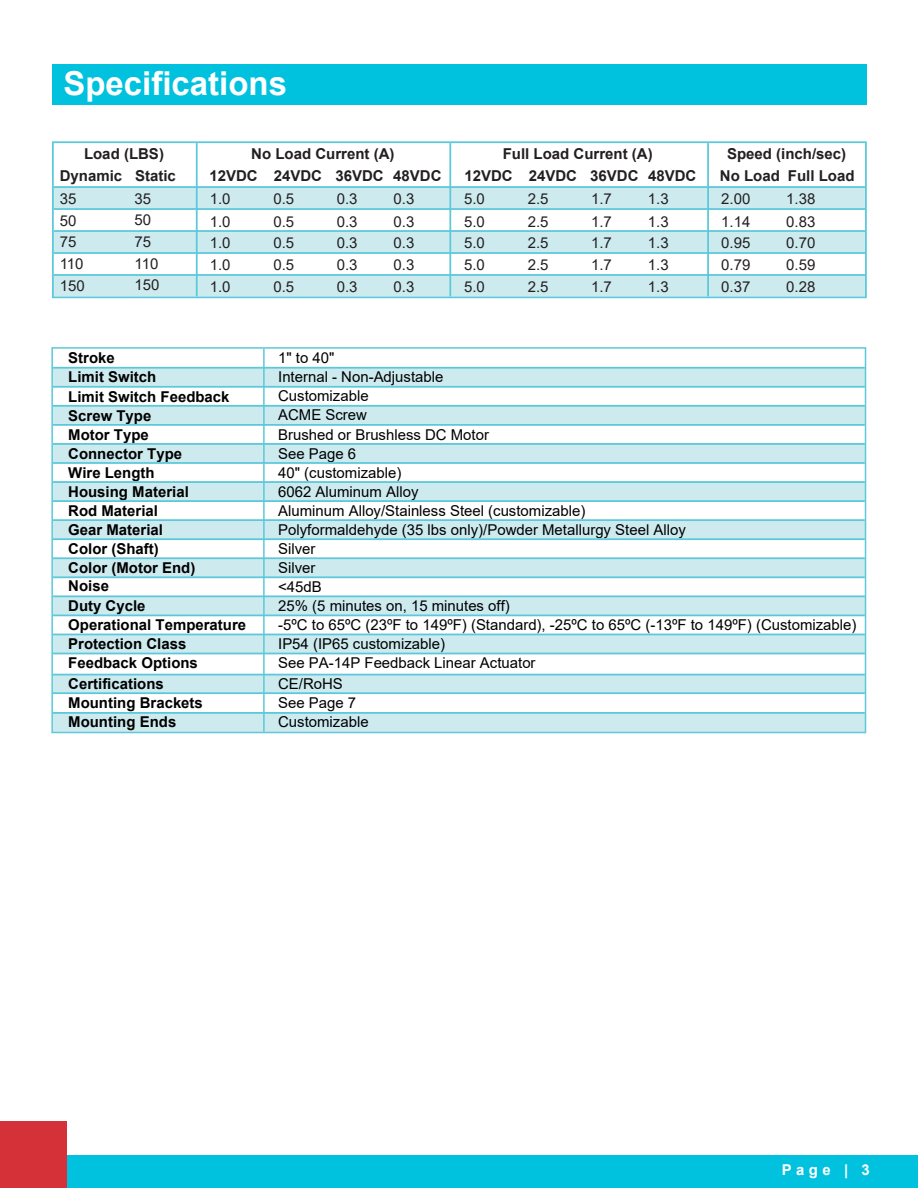
<style>
.page{position:relative;width:918px;height:1188px;background:#fff}
.page>*{position:absolute;margin:0;border:0;box-sizing:border-box;transform-origin:0 0}
.t1{font:700 33px "Arial";color:#fff}
.t2{font:15px/19px "Arial";color:#000}
.t3{font:700 15px/18.9px "Arial";color:#000}
.t4{font:15px/21.9px "Arial";color:#231f20}
.t5{font:700 15px "Arial";color:#231f20}
.t6{font:700 15px "Arial";color:#fff}
</style>
<div class="page">
<div style="left:52px;top:64px;width:814px;height:41px;background:#00c2df"></div>
<div style="left:0;top:1155px;width:918px;height:33px;background:#00c2df"></div>
<div style="left:0;top:1121px;width:67px;height:67px;background:#d43238"></div>
<svg style="left:52px;top:141px;width:815px;height:157px"></svg>
<hr style="left:196px;top:143px;width:2px;height:153px;background:#5cc8d9">
<hr style="left:54px;top:186px;width:811px;height:2px;background:#5cc8d9">
<hr style="left:54px;top:208px;width:811px;height:2px;background:#5cc8d9">
<hr style="left:54px;top:230px;width:811px;height:2px;background:#5cc8d9">
<hr style="left:54px;top:252px;width:811px;height:2px;background:#5cc8d9">
<hr style="left:54px;top:274px;width:811px;height:2px;background:#5cc8d9">
<hr style="left:449px;top:143px;width:2px;height:153px;background:#5cc8d9">
<hr style="left:707px;top:143px;width:2px;height:153px;background:#5cc8d9">
<svg style="left:51px;top:347px;width:815px;height:386px;fill:#cdebef"></svg>
<hr style="left:53px;top:615px;width:812px;height:1px;background:#5cc8d9">
<hr style="left:53px;top:595px;width:812px;height:2px;background:#5cc8d9">
<hr style="left:53px;top:653px;width:812px;height:1px;background:#5cc8d9">
<hr style="left:53px;top:674px;width:812px;height:1px;background:#5cc8d9">
<hr style="left:53px;top:692px;width:812px;height:2px;background:#5cc8d9">
<hr style="left:53px;top:712px;width:812px;height:2px;background:#5cc8d9">
<hr style="left:53px;top:634px;width:812px;height:1px;background:#5cc8d9">
<hr style="left:53px;top:576px;width:812px;height:2px;background:#5cc8d9">
<hr style="left:53px;top:557px;width:812px;height:2px;background:#5cc8d9">
<hr style="left:53px;top:538px;width:812px;height:2px;background:#5cc8d9">
<hr style="left:53px;top:519px;width:812px;height:2px;background:#5cc8d9">
<hr style="left:53px;top:500px;width:812px;height:2px;background:#5cc8d9">
<hr style="left:53px;top:481px;width:812px;height:2px;background:#5cc8d9">
<hr style="left:53px;top:462px;width:812px;height:2px;background:#5cc8d9">
<hr style="left:53px;top:443px;width:812px;height:2px;background:#5cc8d9">
<hr style="left:53px;top:424px;width:812px;height:2px;background:#5cc8d9">
<hr style="left:53px;top:405px;width:812px;height:2px;background:#5cc8d9">
<hr style="left:53px;top:386px;width:812px;height:2px;background:#5cc8d9">
<hr style="left:53px;top:367px;width:812px;height:2px;background:#5cc8d9">
<hr style="left:263px;top:349px;width:2px;height:383px;background:#5cc8d9">
<h1 class="t1" style="left:64px;top:60px;width:225px">Specifications</h1>
<p class="t5" style="left:84px;top:143px;width:81px">Load (LBS)</p>
<p class="t5" style="left:251px;top:143px;width:145px">No Load Current (A)</p>
<p class="t5" style="left:60px;top:165px;width:64px">Dynamic</p>
<p class="t5" style="left:209px;top:165px;width:234px">12VDC 24VDC 36VDC 48VDC</p>
<p class="t5" style="left:135px;top:165px;width:42px">Static</p>
<p class="t4" style="left:60px;top:187px;width:27px">35<br>50<br>75<br>110<br>150</p>
<p class="t4" style="left:134px;top:187px;width:18px">35</p>
<p class="t4" style="left:210px;top:187px;width:22px">1.0</p>
<p class="t4" style="left:273px;top:187px;width:22px">0.5</p>
<p class="t4" style="left:337px;top:187px;width:22px">0.3</p>
<p class="t4" style="left:394px;top:187px;width:22px">0.3</p>
<p class="t4" style="left:134px;top:209px;width:27px">50<br>75<br>110<br>150</p>
<p class="t4" style="left:210px;top:210px;width:22px">1.0</p>
<p class="t4" style="left:273px;top:210px;width:22px">0.5</p>
<p class="t4" style="left:337px;top:210px;width:22px">0.3</p>
<p class="t4" style="left:394px;top:210px;width:22px">0.3</p>
<p class="t4" style="left:210px;top:232px;width:22px">1.0</p>
<p class="t4" style="left:273px;top:232px;width:22px">0.5</p>
<p class="t4" style="left:337px;top:232px;width:22px">0.3</p>
<p class="t4" style="left:394px;top:232px;width:22px">0.3</p>
<p class="t4" style="left:210px;top:254px;width:22px">1.0</p>
<p class="t4" style="left:273px;top:254px;width:22px">0.5</p>
<p class="t4" style="left:337px;top:254px;width:22px">0.3</p>
<p class="t4" style="left:394px;top:254px;width:22px">0.3</p>
<p class="t4" style="left:210px;top:275px;width:22px">1.0</p>
<p class="t4" style="left:273px;top:275px;width:22px">0.5</p>
<p class="t4" style="left:337px;top:275px;width:22px">0.3</p>
<p class="t4" style="left:394px;top:275px;width:22px">0.3</p>
<p class="t5" style="left:503px;top:143px;width:152px">Full Load Current (A)</p>
<p class="t5" style="left:727px;top:143px;width:121px">Speed (inch/sec)</p>
<p class="t5" style="left:464px;top:165px;width:234px">12VDC 24VDC 36VDC 48VDC</p>
<p class="t5" style="left:720px;top:165px;width:136px">No Load Full Load</p>
<p class="t4" style="left:464px;top:187px;width:22px">5.0</p>
<p class="t4" style="left:528px;top:187px;width:22px">2.5</p>
<p class="t4" style="left:591px;top:187px;width:22px">1.7</p>
<p class="t4" style="left:648px;top:187px;width:22px">1.3</p>
<p class="t4" style="left:464px;top:210px;width:22px">5.0</p>
<p class="t4" style="left:528px;top:210px;width:22px">2.5</p>
<p class="t4" style="left:591px;top:210px;width:22px">1.7</p>
<p class="t4" style="left:648px;top:210px;width:22px">1.3</p>
<p class="t4" style="left:464px;top:232px;width:22px">5.0</p>
<p class="t4" style="left:528px;top:232px;width:22px">2.5</p>
<p class="t4" style="left:591px;top:232px;width:22px">1.7</p>
<p class="t4" style="left:648px;top:232px;width:22px">1.3</p>
<p class="t4" style="left:464px;top:254px;width:22px">5.0</p>
<p class="t4" style="left:528px;top:254px;width:22px">2.5</p>
<p class="t4" style="left:591px;top:254px;width:22px">1.7</p>
<p class="t4" style="left:648px;top:254px;width:22px">1.3</p>
<p class="t4" style="left:464px;top:275px;width:22px">5.0</p>
<p class="t4" style="left:528px;top:275px;width:22px">2.5</p>
<p class="t4" style="left:591px;top:275px;width:22px">1.7</p>
<p class="t4" style="left:648px;top:275px;width:22px">1.3</p>
<p class="t4" style="left:721px;top:187px;width:31px">2.00</p>
<p class="t4" style="left:786px;top:187px;width:31px">1.38</p>
<p class="t4" style="left:721px;top:210px;width:31px">1.14</p>
<p class="t4" style="left:786px;top:210px;width:31px">0.83</p>
<p class="t4" style="left:721px;top:232px;width:31px">0.95</p>
<p class="t4" style="left:786px;top:232px;width:31px">0.70</p>
<p class="t4" style="left:721px;top:254px;width:31px">0.79</p>
<p class="t4" style="left:786px;top:254px;width:31px">0.59</p>
<p class="t4" style="left:721px;top:275px;width:31px">0.37</p>
<p class="t4" style="left:786px;top:275px;width:31px">0.28</p>
<p class="t3" style="left:68px;top:349px;width:48px">Stroke</p>
<p class="t2" style="left:278px;top:348px;width:580px">1" to 40"<br>Internal - Non-Adjustable<br>Customizable<br>ACME Screw<br>Brushed or Brushless DC Motor<br>See Page 6<br>40" (customizable)<br>6062 Aluminum Alloy<br>Aluminum Alloy/Stainless Steel (customizable)<br>Polyformaldehyde (35 lbs only)/Powder Metallurgy Steel Alloy<br>Silver<br>Silver<br>&lt;45dB<br>25% (5 minutes on, 15 minutes off)<br>-5ºC to 65ºC (23ºF to 149ºF) (Standard), -25ºC to 65ºC (-13ºF to 149ºF) (Customizable)</p>
<p class="t3" style="left:68px;top:368px;width:90px">Limit Switch</p>
<p class="t3" style="left:68px;top:387px;width:163px">Limit Switch Feedback<br>Screw Type<br>Motor Type<br>Connector Type<br>Wire Length<br>Housing Material<br>Rod Material<br>Gear Material<br>Color (Shaft)<br>Color (Motor End)<br>Noise</p>
<p class="t3" style="left:68px;top:597px;width:179px">Duty Cycle<br>Operational Temperature</p>
<p class="t2" style="left:278px;top:634px;width:259px">IP54 (IP65 customizable)<br>See PA-14P Feedback Linear Actuator</p>
<p class="t3" style="left:68px;top:635px;width:131px">Protection Class<br>Feedback Options</p>
<p class="t3" style="left:68px;top:674px;width:97px">Certifications</p>
<p class="t2" style="left:278px;top:674px;width:66px">CE/RoHS</p>
<p class="t3" style="left:68px;top:694px;width:136px">Mounting Brackets</p>
<p class="t2" style="left:278px;top:693px;width:80px">See Page 7</p>
<p class="t3" style="left:68px;top:713px;width:110px">Mounting Ends</p>
<p class="t2" style="left:278px;top:713px;width:92px">Customizable</p>
<p class="t6" style="left:782px;top:1159px;width:90px">Page | 3</p>
</div>
